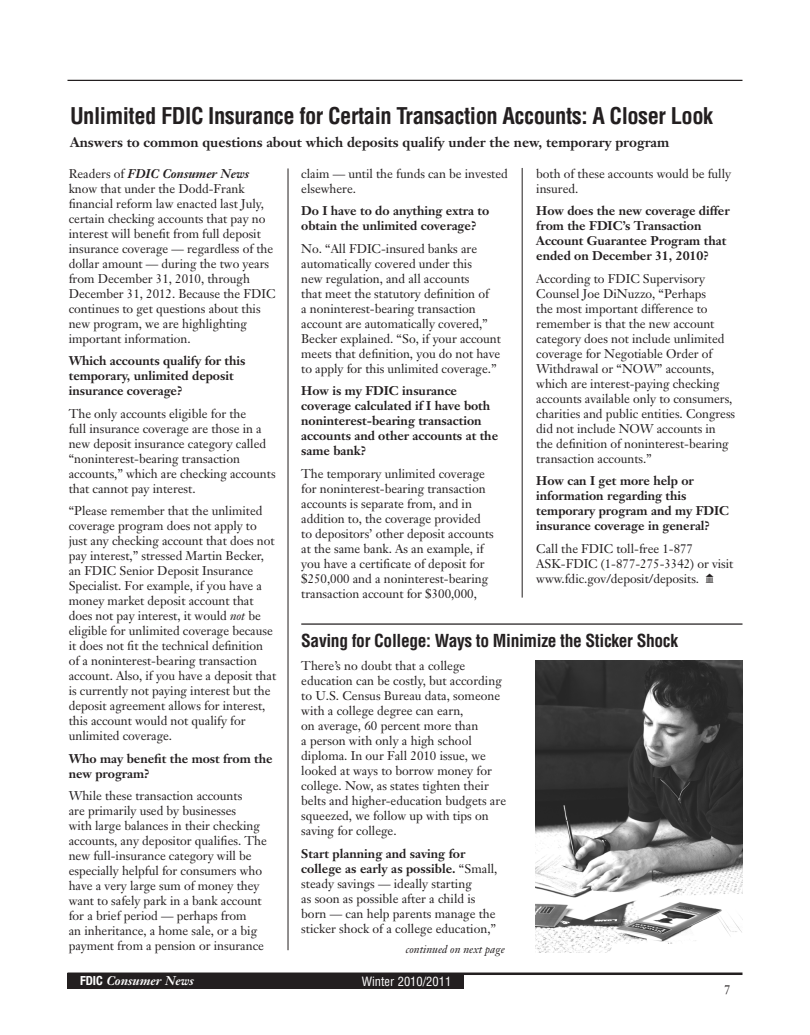
<style>
.page{position:relative;width:810px;height:1035px;background:#fff}
.page>*{position:absolute;margin:0;border:0;box-sizing:border-box;transform-origin:0 0}
.t1{font:700 condensed 22.5px "Helvetica";letter-spacing:-.02em;color:#231f20}
.t2{font:700 condensed 17.5px "Helvetica";letter-spacing:-.02em;color:#231f20}
.t3{font:700 13.75px "Janson Text";color:#231f20}
.t4{font:12.5px/15px "Janson Text";letter-spacing:-.005em;color:#231f20}
.t5{font:700 12.5px/15px "Janson Text";letter-spacing:-.005em;color:#231f20}
.t6{font:italic 700 12.5px "Janson Text";color:#fff}
.t7{font:condensed 12.5px "Helvetica";color:#fff}
.t8{font:italic 11.25px "Janson Text";color:#231f20}
.s1{font-family:"Carta"}
.s2{font-weight:700;font-style:italic}
.s3{font-style:italic}
.s4{font-weight:700}
.s5{font-family:"Helvetica Neue";font-style:normal;font-stretch:condensed}
</style>
<div class="page">
<hr style="left:68px;top:80px;width:675px;height:1px;background:#231f20">
<hr style="left:68px;top:973px;width:675px;height:2px;background:#231f20">
<div style="left:68px;top:974px;width:396px;height:15px;background:#231f20"></div>
<hr style="left:301px;top:623px;width:442px;height:2px;background:#231f20">
<img style="left:535px;top:660px;width:207px;height:293px">
<hr style="left:288px;top:168px;width:1px;height:782px;background:#231f20">
<hr style="left:522px;top:168px;width:1px;height:430px;background:#231f20">
<h1 class="t1" style="left:70px;top:101px;width:645px">Unlimited FDIC Insurance for Certain Transaction Accounts: A Closer Look</h1>
<p class="t3" style="left:70px;top:134px;width:601px">Answers to common questions about which deposits qualify under the new, temporary program</p>
<p class="t4" style="left:301px;top:166px;width:208px">claim — until the funds can be invested elsewhere.</p>
<p class="t5" style="left:301px;top:203px;width:190px">Do I have to do anything extra to obtain the unlimited coverage?</p>
<p class="t4" style="left:301px;top:241px;width:201px">No. “All FDIC-insured banks are automatically covered under this<br>new regulation, and all accounts<br>that meet the statutory definition of<br>a noninterest-bearing transaction account are automatically covered,” Becker explained. “So, if your account meets that definition, you do not have to apply for this unlimited coverage.”</p>
<p class="t5" style="left:301px;top:383px;width:198px">How is my FDIC insurance coverage calculated if I have both noninterest-bearing transaction accounts and other accounts at the same bank?</p>
<p class="t4" style="left:301px;top:466px;width:194px">The temporary unlimited coverage for noninterest-bearing transaction accounts is separate from, and in addition to, the coverage provided to depositors’ other deposit accounts at the same bank. As an example, if you have a certificate of deposit for $250,000 and a noninterest-bearing transaction account for $300,000,</p>
<p class="t4" style="left:536px;top:166px;width:196px">both of these accounts would be fully insured.</p>
<p class="t5" style="left:536px;top:203px;width:195px">How does the new coverage differ from the FDIC’s Transaction<br>Account Guarantee Program that ended on December 31, 2010?</p>
<p class="t4" style="left:536px;top:271px;width:201px">According to FDIC Supervisory Counsel Joe DiNuzzo, “Perhaps<br>the most important difference to remember is that the new account category does not include unlimited coverage for Negotiable Order of Withdrawal or “NOW” accounts, which are interest-paying checking accounts available only to consumers, charities and public entities. Congress did not include NOW accounts in the definition of noninterest-bearing transaction accounts.”</p>
<p class="t5" style="left:536px;top:473px;width:194px">How can I get more help or information regarding this temporary program and my FDIC insurance coverage in general?</p>
<p class="t4" style="left:536px;top:541px;width:199px">Call the FDIC toll-free 1-877<br>ASK-FDIC (1-877-275-3342) or visit www.fdic.gov/deposit/deposits. <span class="s1">Q</span></p>
<p class="t4" style="left:69px;top:166px;width:208px">Readers of <span class="s2">FDIC Consumer News </span>know that under the Dodd-Frank financial reform law enacted last July, certain checking accounts that pay no interest will benefit from full deposit insurance coverage — regardless of the dollar amount — during the two years from December 31, 2010, through December 31, 2012. Because the FDIC continues to get questions about this new program, we are highlighting important information.</p>
<p class="t5" style="left:69px;top:353px;width:178px">Which accounts qualify for this temporary, unlimited deposit insurance coverage?</p>
<p class="t4" style="left:69px;top:406px;width:208px">The only accounts eligible for the<br>full insurance coverage are those in a new deposit insurance category called “noninterest-bearing transaction accounts,” which are checking accounts that cannot pay interest.</p>
<p class="t4" style="left:69px;top:503px;width:209px">“Please remember that the unlimited coverage program does not apply to just any checking account that does not pay interest,” stressed Martin Becker, an FDIC Senior Deposit Insurance Specialist. For example, if you have a money market deposit account that does not pay interest, it would <span class="s3">not</span> be eligible for unlimited coverage because it does not fit the technical definition of a noninterest-bearing transaction account. Also, if you have a deposit that is currently not paying interest but the deposit agreement allows for interest, this account would not qualify for unlimited coverage.</p>
<p class="t5" style="left:69px;top:751px;width:205px">Who may benefit the most from the new program?</p>
<p class="t4" style="left:69px;top:788px;width:200px">While these transaction accounts<br>are primarily used by businesses<br>with large balances in their checking accounts, any depositor qualifies. The new full-insurance category will be especially helpful for consumers who have a very large sum of money they want to safely park in a bank account for a brief period — perhaps from<br>an inheritance, a home sale, or a big payment from a pension or insurance</p>
<h2 class="t2" style="left:301px;top:630px;width:378px">Saving for College: Ways to Minimize the Sticker Shock</h2>
<p class="t4" style="left:301px;top:658px;width:206px">There’s no doubt that a college education can be costly, but according to U.S. Census Bureau data, someone with a college degree can earn,<br>on average, 60 percent more than<br>a person with only a high school diploma. In our Fall 2010 issue, we looked at ways to borrow money for college. Now, as states tighten their belts and higher-education budgets are squeezed, we follow up with tips on saving for college.</p>
<p class="t4" style="left:301px;top:846px;width:198px"><span class="s4">Start planning and saving for college as early as possible.</span> “Small, steady savings — ideally starting<br>as soon as possible after a child is born — can help parents manage the sticker shock of a college education,”</p>
<p class="t8" style="left:406px;top:942px;width:100px">continued on next page</p>
<p class="t6" style="left:80px;top:973px;width:115px"><span class="s5">FDIC</span> Consumer News</p>
<p class="t7" style="left:362px;top:973px;width:91px">Winter 2010/2011</p>
<p class="t4" style="left:724px;top:982px;width:8px">7</p>
</div>
